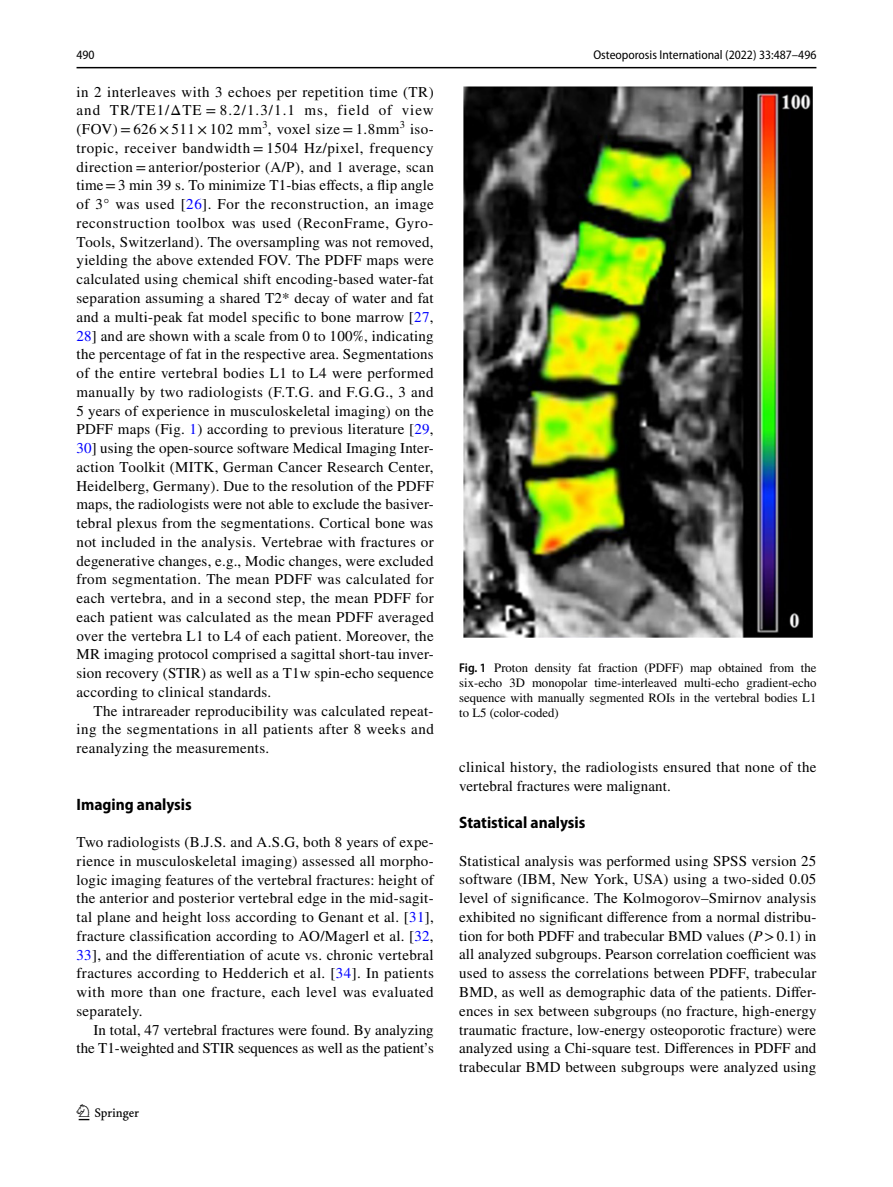
<style>
.page{position:relative;width:893px;height:1187px;background:#fff}
.page>*{position:absolute;margin:0;border:0;box-sizing:border-box;transform-origin:0 0}
.t1{font:22.5px "Springnew Regular 2";color:#000}
.t2{font:700 semi-condensed 16.5px "Myriad Pro";color:#000}
.t3{font:15px/18.8px "STIX";letter-spacing:.015em;color:#000;text-align:justify}
.t4{font:12.75px/15px "STIX";color:#000;text-align:justify}
.t5{font:12.75px "Myriad Pro Semi Cn 3";color:#000}
.t6{font:semi-condensed 12.75px "Myriad Pro";color:#000}
.s1{color:#00f}
.s2{font-family:"Myriad Pro";font-weight:600;font-stretch:semi-condensed}
.s3{font-style:italic}
</style>
<div class="page">
<hr style="left:77px;top:67px;width:739px;height:1px;background:#000">
<div style="left:459px;top:87px;width:357px;height:550px;background:linear-gradient(to bottom,#fff,#fff)"></div>
<img style="left:463px;top:87px;width:349px;height:550px">
<p class="t6" style="left:77px;top:48px;width:20px">490</p>
<p class="t5" style="left:593px;top:48px;width:225px">Osteoporosis International (2022) 33:487–496</p>
<p class="t3" style="left:77px;top:83px;width:359px">in 2 interleaves with 3 echoes per repetition time (TR) and TR/TE1/ΔTE = 8.2/1.3/1.1 ms, field of view (FOV) = 626 × 511 × 102 mm<sup>3</sup>, voxel size = 1.8mm<sup>3</sup> iso&shy;tropic, receiver bandwidth = 1504 Hz/pixel, frequency direction = anterior/posterior (A/P), and 1 average, scan time=3 min 39 s. To minimize T1-bias effects, a flip angle of 3° was used [<span class="s1">26</span>]. For the reconstruction, an image reconstruction toolbox was used (ReconFrame, Gyro-Tools, Switzerland). The oversampling was not removed, yielding the above extended FOV. The PDFF maps were calculated using chemical shift encoding-based water-fat separation assuming a shared T2* decay of water and fat and a multi-peak fat model specific to bone marrow [<span class="s1">27</span>, <span class="s1">28</span>] and are shown with a scale from 0 to 100%, indicating the percentage of fat in the respective area. Segmentations of the entire vertebral bodies L1 to L4 were performed manually by two radiologists (F.T.G. and F.G.G., 3 and 5 years of experience in musculoskeletal imaging) on the PDFF maps (Fig. <span class="s1">1</span>) according to previous literature [<span class="s1">29</span>, <span class="s1">30</span>] using the open-source software Medical Imaging Inter&shy;action Toolkit (MITK, German Cancer Research Center, Heidelberg, Germany). Due to the resolution of the PDFF maps, the radiologists were not able to exclude the basiver&shy;tebral plexus from the segmentations. Cortical bone was not included in the analysis. Vertebrae with fractures or degenerative changes, e.g., Modic changes, were excluded from segmentation. The mean PDFF was calculated for each vertebra, and in a second step, the mean PDFF for each patient was calculated as the mean PDFF averaged over the vertebra L1 to L4 of each patient. Moreover, the MR imaging protocol comprised a sagittal short-tau inver&shy;sion recovery (STIR) as well as a T1w spin-echo sequence according to clinical standards.</p>
<p class="t3" style="left:77px;top:702px;width:359px;text-indent:17px">The intrareader reproducibility was calculated repeat&shy;ing the segmentations in all patients after 8 weeks and reanalyzing the measurements.</p>
<p class="t2" style="left:77px;top:794px;width:117px">Imaging analysis</p>
<p class="t3" style="left:77px;top:833px;width:359px">Two radiologists (B.J.S. and A.S.G, both 8 years of expe&shy;rience in musculoskeletal imaging) assessed all morpho&shy;logic imaging features of the vertebral fractures: height of the anterior and posterior vertebral edge in the mid-sagit&shy;tal plane and height loss according to Genant et al. [<span class="s1">31</span>], fracture classification according to AO/Magerl et al. [<span class="s1">32</span>, <span class="s1">33</span>], and the differentiation of acute vs. chronic vertebral fractures according to Hedderich et al. [<span class="s1">34</span>]. In patients with more than one fracture, each level was evaluated separately.</p>
<p class="t3" style="left:77px;top:1021px;width:359px;text-align:right">In total, 47 vertebral fractures were found. By analyzing the T1-weighted and STIR sequences as well as the patient’s</p>
<h1 class="t1" style="left:79px;top:1104px;width:62px">1 3</h1>
<p class="t4" style="left:459px;top:661px;width:359px"><span class="s2">Fig. 1</span> Proton density fat fraction (PDFF) map obtained from the six-echo 3D monopolar time-interleaved multi-echo gradient-echo sequence with manually segmented ROIs in the vertebral bodies L1 to L5 (color-coded)</p>
<p class="t3" style="left:459px;top:758px;width:359px">clinical history, the radiologists ensured that none of the vertebral fractures were malignant.</p>
<p class="t2" style="left:459px;top:813px;width:128px">Statistical analysis</p>
<p class="t3" style="left:459px;top:852px;width:359px">Statistical analysis was performed using SPSS version 25 software (IBM, New York, USA) using a two-sided 0.05 level of significance. The Kolmogorov–Smirnov analysis exhibited no significant difference from a normal distribu&shy;tion for both PDFF and trabecular BMD values (<span class="s3">P</span>&gt;0.1) in all analyzed subgroups. Pearson correlation coefficient was used to assess the correlations between PDFF, trabecular BMD, as well as demographic data of the patients. Differ&shy;ences in sex between subgroups (no fracture, high-energy traumatic fracture, low-energy osteoporotic fracture) were analyzed using a Chi-square test. Differences in PDFF and trabecular BMD between subgroups were analyzed using</p>
</div>
